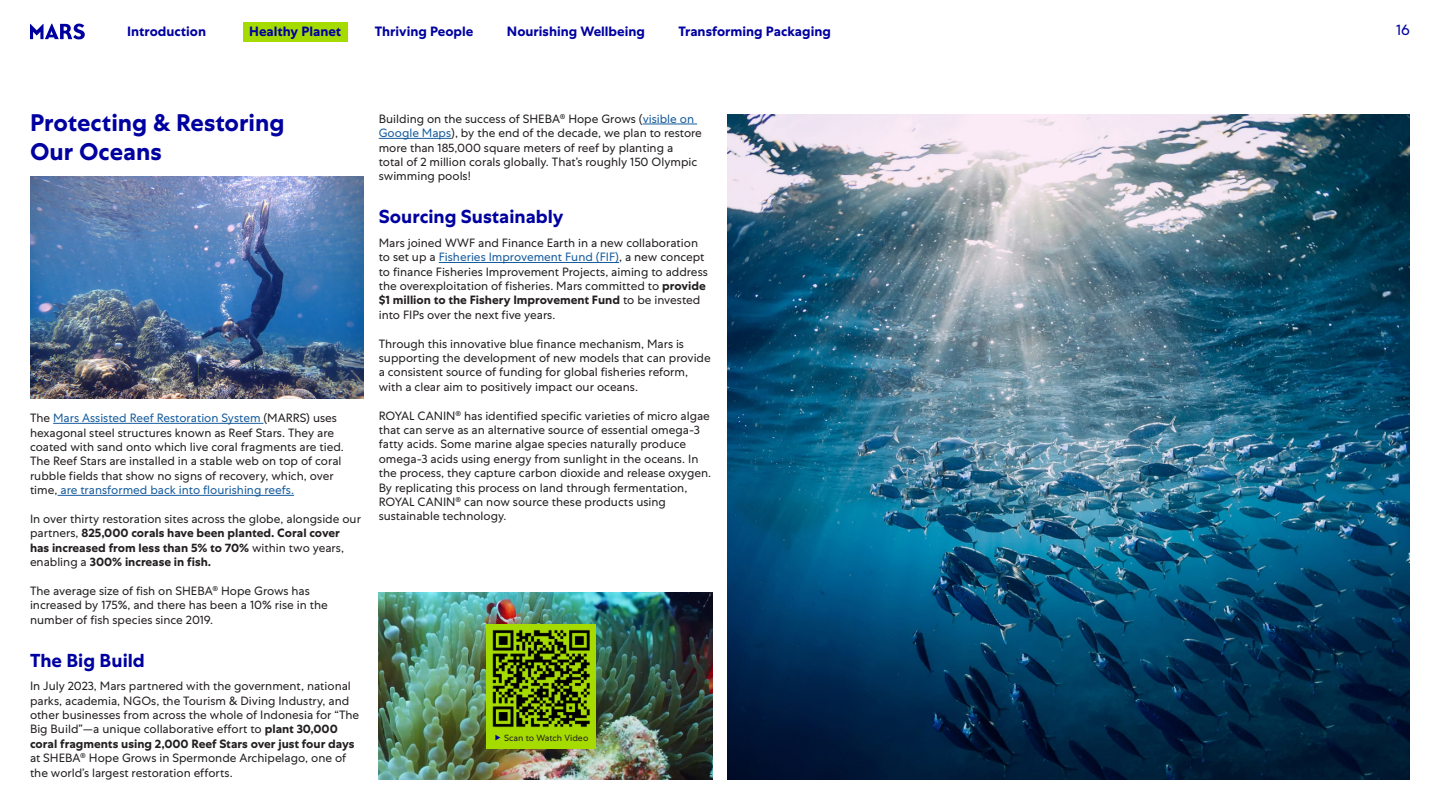
<style>
.page{position:relative;width:1440px;height:810px;background:#fff}
.page>*{position:absolute;margin:0;border:0;box-sizing:border-box;transform-origin:0 0}
.t1{font:700 24px "Mars Centra";color:#0000a0}
.t2{font:700 18.75px "Mars Centra";color:#0000a0}
.t3{font:15px "Mars Centra";color:#0000a0}
.t4{font:700 13.5px "Mars Centra";color:#0000a0}
.t5{font:12px/14.4px "Mars Centra";color:#231f20}
.t6{font:700 12px/14.4px "Mars Centra";color:#231f20}
.t7{font:9px "Mars Centra";color:#231f20}
.s1{color:#175d9e}
.s2{font-weight:400}
.s3{font-weight:700}
</style>
<div class="page">
<div style="left:243px;top:22px;width:105px;height:19px;background:#a6db00"></div>
<svg style="left:30px;top:24px;width:55px;height:15px"></svg>
<hr style="left:53px;top:423px;width:210px;height:1px;background:#175d9e">
<hr style="left:58px;top:495px;width:236px;height:1px;background:#175d9e">
<img style="left:30px;top:176px;width:334px;height:223px">
<img style="left:379px;top:592px;width:334px;height:188px">
<hr style="left:439px;top:262px;width:180px;height:1px;background:#175d9e">
<hr style="left:643px;top:124px;width:54px;height:1px;background:#175d9e">
<hr style="left:379px;top:138px;width:72px;height:1px;background:#175d9e">
<div style="left:487px;top:624px;width:109px;height:124px;background:#a6db00"></div>
<img style="left:492px;top:630px;width:98px;height:97px">
<svg style="left:495px;top:735px;width:5px;height:5px"></svg>
<img style="left:728px;top:114px;width:682px;height:666px">
<p class="t4" style="left:127px;top:23px;width:80px">Introduction</p>
<p class="t4" style="left:249px;top:23px;width:93px">Healthy Planet</p>
<p class="t4" style="left:375px;top:23px;width:100px">Thriving People</p>
<p class="t4" style="left:507px;top:23px;width:140px">Nourishing Wellbeing</p>
<p class="t4" style="left:679px;top:23px;width:154px">Transforming Packaging</p>
<p class="t3" style="left:1396px;top:21px;width:15px">16</p>
<p class="t1" style="left:30px;top:109px;width:256px">Protecting &amp; Restoring</p>
<p class="t1" style="left:30px;top:137px;width:133px">Our Oceans</p>
<p class="t5" style="left:30px;top:411px;width:315px">The <span class="s1">Mars Assisted Reef Restoration System</span> (MARRS) uses hexagonal steel structures known as Reef Stars. They are coated with sand onto which live coral fragments are tied.<br>The Reef Stars are installed in a stable web on top of coral rubble fields that show no signs of recovery, which, over time, <span class="s1">are transformed back into flourishing reefs.</span></p>
<p class="t6" style="left:30px;top:512px;width:333px"><span class="s2">In over thirty restoration sites across the globe, alongside our partners,</span> 825,000 corals have been planted. Coral cover has increased from less than 5% to 70% <span class="s2">within two years, enabling a</span> 300% increase in fish.</p>
<p class="t5" style="left:30px;top:584px;width:299px">The average size of fish on SHEBA<sup>®</sup> Hope Grows has increased by 175%, and there has been a 10% rise in the number of fish species since 2019.</p>
<p class="t2" style="left:30px;top:649px;width:116px">The Big Build</p>
<p class="t5" style="left:30px;top:679px;width:331px">In July 2023, Mars partnered with the government, national parks, academia, NGOs, the Tourism &amp; Diving Industry, and other businesses from across the whole of Indonesia for “The Big Build”—a unique collaborative effort to <span class="s3">plant 30,000 coral fragments using 2,000 Reef Stars over just four days </span>at SHEBA<sup>®</sup> Hope Grows in Spermonde Archipelago, one of the world’s largest restoration efforts.</p>
<p class="t5" style="left:379px;top:111px;width:325px">Building on the success of SHEBA<sup>®</sup> Hope Grows (<span class="s1">visible on Google Maps</span>), by the end of the decade, we plan to restore more than 185,000 square meters of reef by planting a<br>total of 2 million corals globally. That’s roughly 150 Olympic swimming pools!</p>
<p class="t2" style="left:379px;top:206px;width:186px">Sourcing Sustainably</p>
<p class="t5" style="left:379px;top:236px;width:331px">Mars joined WWF and Finance Earth in a new collaboration to set up a <span class="s1">Fisheries Improvement Fund (FIF)</span>, a new concept to finance Fisheries Improvement Projects, aiming to address the overexploitation of fisheries. Mars committed to <span class="s3">provide $1 million to the Fishery Improvement Fund</span> to be invested into FIPs over the next five years.</p>
<p class="t5" style="left:379px;top:336px;width:334px">Through this innovative blue finance mechanism, Mars is supporting the development of new models that can provide a consistent source of funding for global fisheries reform, with a clear aim to positively impact our oceans.</p>
<p class="t5" style="left:379px;top:408px;width:334px">ROYAL CANIN<sup>®</sup> has identified specific varieties of micro algae that can serve as an alternative source of essential omega-3 fatty acids. Some marine algae species naturally produce omega-3 acids using energy from sunlight in the oceans. In the process, they capture carbon dioxide and release oxygen.<br>By replicating this process on land through fermentation, ROYAL CANIN<sup>®</sup> can now source these products using sustainable technology.</p>
<p class="t7" style="left:504px;top:733px;width:86px">Scan to Watch Video</p>
</div>
